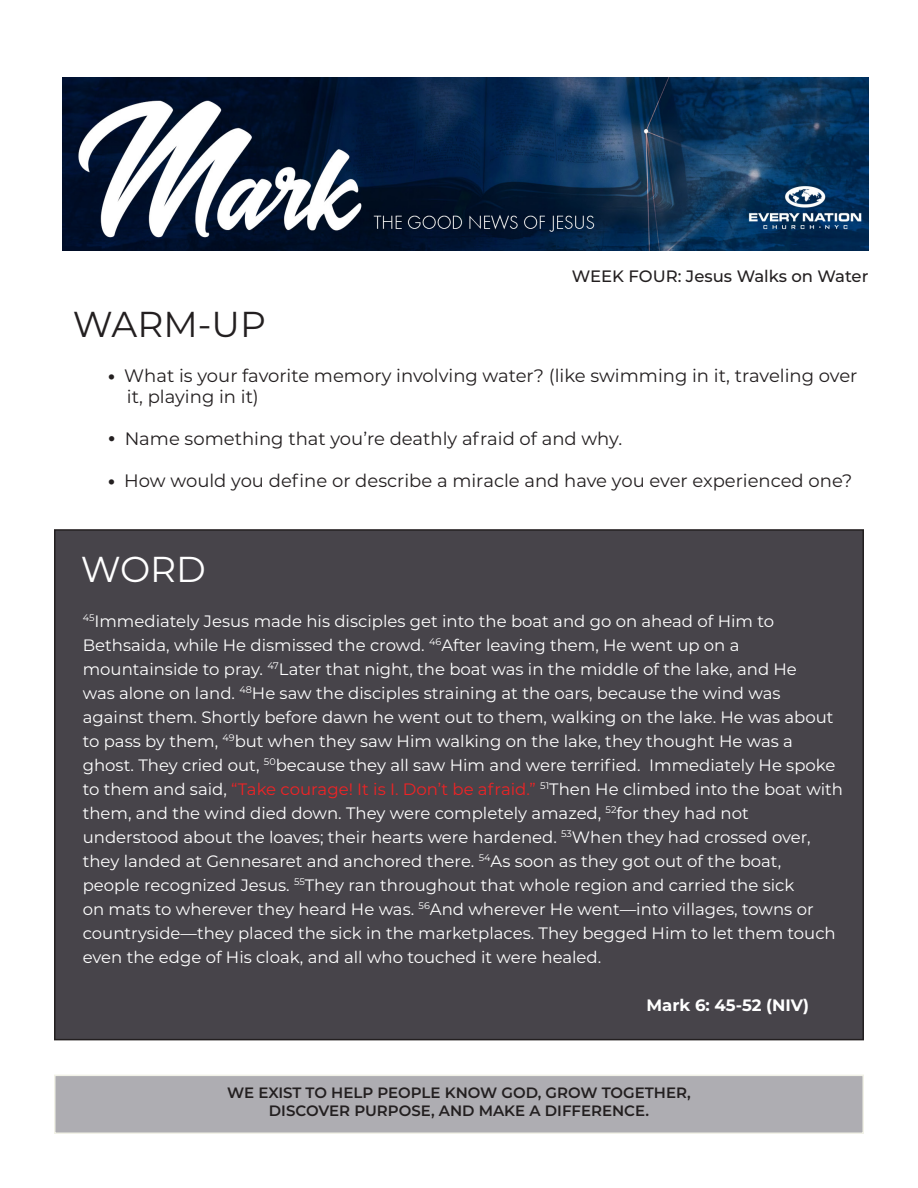
<style>
.page{position:relative;width:918px;height:1188px;background:#fff}
.page>*{position:absolute;margin:0;border:0;box-sizing:border-box;transform-origin:0 0}
.t1{font:36px "Montserrat";color:#231f20}
.t2{font:36px "Montserrat";color:#fff}
.t3{font:18px/21px "Montserrat";color:#231f20}
.t4{font:16.5px/24px "Montserrat";color:#fff}
.t5{font:500 16.5px "Montserrat";color:#231f20}
.t6{font:700 16.5px "Montserrat";color:#fff}
.t7{font:600 15px/18px "Montserrat";color:#231f20;text-align:center}
.s1{font-weight:800}
.s2{color:#ee2325}
</style>
<div class="page">
<div style="left:55px;top:530px;width:808px;height:510px;background:#47444a"></div>
<div style="left:54px;top:1075px;width:810px;height:59px;background:#aeadb2;border:2px solid #f1f1e7"></div>
<img style="left:62px;top:77px;width:806px;height:174px">
<h1 class="t1" style="left:73px;top:299px;width:195px">WARM-UP</h1>
<p class="t5" style="left:572px;top:265px;width:298px">WEEK FOUR: Jesus Walks on Water</p>
<p class="t3" style="left:127px;top:365px;width:732px;text-indent:-19px"><span class="s1">•</span> What is your favorite memory involving water? (like swimming in it, traveling over it, playing in it)</p>
<p class="t3" style="left:108px;top:428px;width:516px"><span class="s1">•</span> Name something that you’re deathly afraid of and why.</p>
<p class="t3" style="left:108px;top:470px;width:746px"><span class="s1">•</span> How would you define or describe a miracle and have you ever experienced one?</p>
<h1 class="t2" style="left:81px;top:545px;width:127px">WORD</h1>
<p class="t4" style="left:83px;top:608px;width:762px"><sup>45</sup>Immediately Jesus made his disciples get into the boat and go on ahead of Him to Bethsaida, while He dismissed the crowd. <sup>46</sup>After leaving them, He went up on a mountainside to pray. <sup>47</sup>Later that night, the boat was in the middle of the lake, and He<br>was alone on land. <sup>48</sup>He saw the disciples straining at the oars, because the wind was against them. Shortly before dawn he went out to them, walking on the lake. He was about to pass by them, <sup>49</sup>but when they saw Him walking on the lake, they thought He was a ghost. They cried out, <sup>50</sup>because they all saw Him and were terrified. Immediately He spoke to them and said, <span class="s2">“Take courage! It is I. Don’t be afraid.”</span> <sup>51</sup>Then He climbed into the boat with them, and the wind died down. They were completely amazed, <sup>52</sup>for they had not understood about the loaves; their hearts were hardened. <sup>53</sup>When they had crossed over, they landed at Gennesaret and anchored there. <sup>54</sup>As soon as they got out of the boat,<br>people recognized Jesus. <sup>55</sup>They ran throughout that whole region and carried the sick<br>on mats to wherever they heard He was. <sup>56</sup>And wherever He went—into villages, towns or countryside—they placed the sick in the marketplaces. They begged Him to let them touch even the edge of His cloak, and all who touched it were healed.</p>
<p class="t6" style="left:646px;top:993px;width:164px">Mark 6: 45-52 (NIV)</p>
<p class="t7" style="left:227px;top:1083px;width:465px">WE EXIST TO HELP PEOPLE KNOW GOD, GROW TOGETHER,<br>DISCOVER PURPOSE, AND MAKE A DIFFERENCE.</p>
</div>
